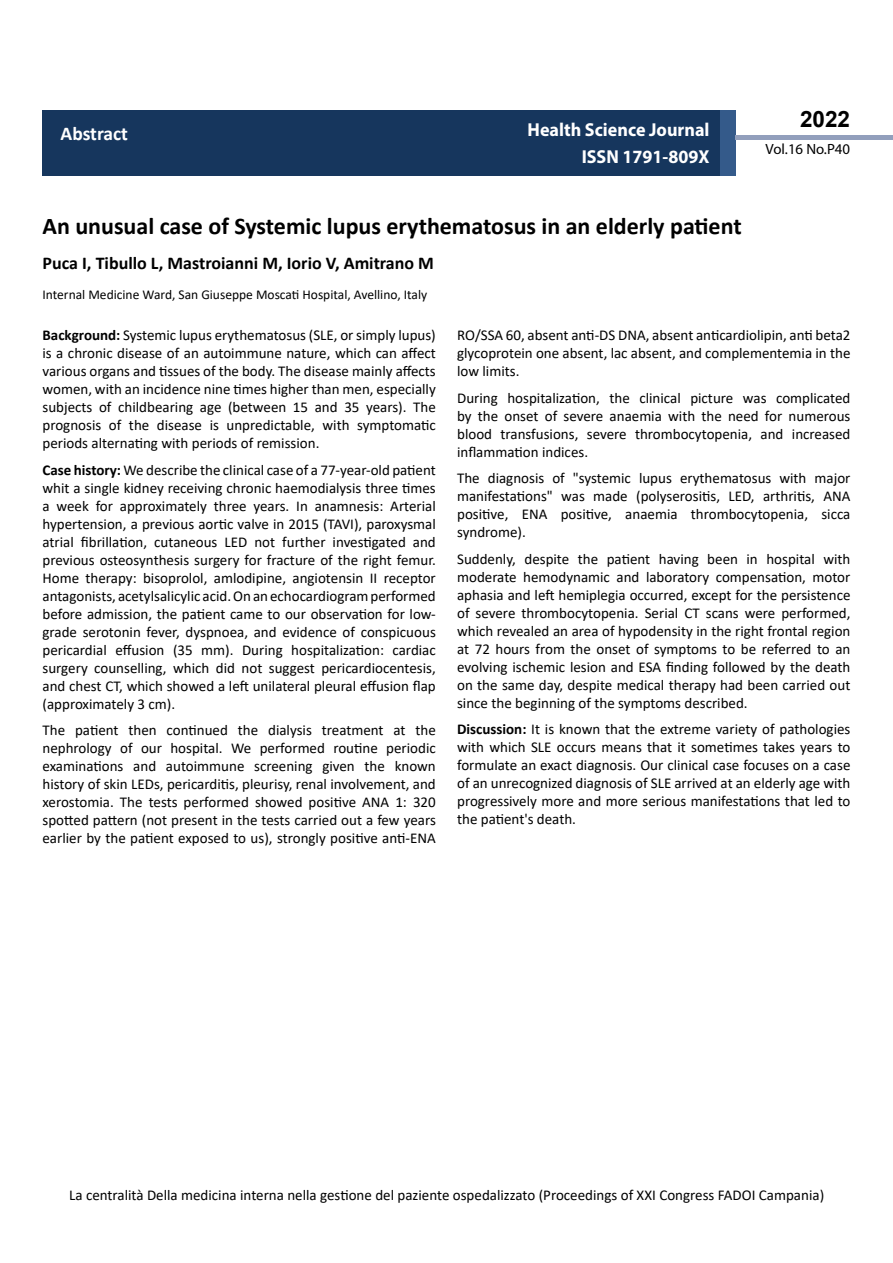
<style>
.page{position:relative;width:893px;height:1263px;background:#fff}
.page>*{position:absolute;margin:0;border:0;box-sizing:border-box;transform-origin:0 0}
.t1{font:700 24px "Calibri";color:#000}
.t2{font:700 22.5px "Arial";color:#000}
.t3{font:700 19.5px "Calibri";color:#fff}
.t4{font:700 18.75px/27.2px "Myriad Pro";color:#fff;text-align:right;scale:.96 1}
.t5{font:700 18px "Calibri";color:#000}
.t6{font:15px/18px "Calibri";color:#000;text-align:justify}
.t7{font:14.85px "Myriad Pro";color:#000}
.t8{font:13.5px "Calibri";color:#000}
.s1{font-weight:700}
</style>
<div class="page">
<div style="left:43px;top:110px;width:678px;height:66px;background:#16365d"></div>
<div style="left:720px;top:110px;width:16px;height:66px;background:#345a8a"></div>
<div style="left:736px;top:135px;width:157px;height:5px;background:#929fbc"></div>
<h3 class="t3" style="left:61px;top:120px;width:69px">Abstract</h3>
<p class="t4" style="left:528px;top:116px;width:191px">Health Science Journal<br>ISSN 1791-809X</p>
<h2 class="t2" style="left:800px;top:104px;width:52px">2022</h2>
<p class="t7" style="left:766px;top:140px;width:86px">Vol.16 No.P40</p>
<h1 class="t1" style="left:43px;top:209px;width:701px">An unusual case of Systemic lupus erythematosus in an elderly patient</h1>
<p class="t5" style="left:43px;top:251px;width:393px">Puca I, Tibullo L, Mastroianni M, Iorio V, Amitrano M</p>
<p class="t8" style="left:43px;top:285px;width:386px">Internal Medicine Ward, San Giuseppe Moscati Hospital, Avellino, Italy</p>
<p class="t6" style="left:43px;top:326px;width:395px"><span class="s1">Background:</span> Systemic lupus erythematosus (SLE, or simply lupus) is a chronic disease of an autoimmune nature, which can affect various organs and tissues of the body. The disease mainly affects women, with an incidence nine times higher than men, especially subjects of childbearing age (between 15 and 35 years). The prognosis of the disease is unpredictable, with symptomatic periods alternating with periods of remission.</p>
<p class="t6" style="left:43px;top:461px;width:395px"><span class="s1">Case history:</span> We describe the clinical case of a 77-year-old patient whit a single kidney receiving chronic haemodialysis three times a week for approximately three years. In anamnesis: Arterial hypertension, a previous aortic valve in 2015 (TAVI), paroxysmal atrial fibrillation, cutaneous LED not further investigated and previous osteosynthesis surgery for fracture of the right femur.<br>Home therapy: bisoprolol, amlodipine, angiotensin II receptor antagonists, acetylsalicylic acid. On an echocardiogram performed before admission, the patient came to our observation for low&shy;grade serotonin fever, dyspnoea, and evidence of conspicuous pericardial effusion (35 mm). During hospitalization: cardiac surgery counselling, which did not suggest pericardiocentesis, and chest CT, which showed a left unilateral pleural effusion flap (approximately 3 cm).</p>
<p class="t6" style="left:43px;top:721px;width:395px">The patient then continued the dialysis treatment at the nephrology of our hospital. We performed routine periodic examinations and autoimmune screening given the known history of skin LEDs, pericarditis, pleurisy, renal involvement, and xerostomia. The tests performed showed positive ANA 1: 320 spotted pattern (not present in the tests carried out a few years earlier by the patient exposed to us), strongly positive anti-ENA</p>
<p class="t6" style="left:457px;top:326px;width:395px">RO/SSA 60, absent anti-DS DNA, absent anticardiolipin, anti beta2 glycoprotein one absent, lac absent, and complementemia in the low limits.</p>
<p class="t6" style="left:457px;top:389px;width:395px">During hospitalization, the clinical picture was complicated by the onset of severe anaemia with the need for numerous blood transfusions, severe thrombocytopenia, and increased inflammation indices.</p>
<p class="t6" style="left:457px;top:469px;width:395px">The diagnosis of "systemic lupus erythematosus with major manifestations" was made (polyserositis, LED, arthritis, ANA positive, ENA positive, anaemia thrombocytopenia, sicca syndrome).</p>
<p class="t6" style="left:457px;top:550px;width:395px">Suddenly, despite the patient having been in hospital with moderate hemodynamic and laboratory compensation, motor aphasia and left hemiplegia occurred, except for the persistence of severe thrombocytopenia. Serial CT scans were performed, which revealed an area of hypodensity in the right frontal region at 72 hours from the onset of symptoms to be referred to an evolving ischemic lesion and ESA finding followed by the death on the same day, despite medical therapy had been carried out since the beginning of the symptoms described.</p>
<p class="t6" style="left:457px;top:720px;width:395px"><span class="s1">Discussion:</span> It is known that the extreme variety of pathologies with which SLE occurs means that it sometimes takes years to formulate an exact diagnosis. Our clinical case focuses on a case of an unrecognized diagnosis of SLE arrived at an elderly age with progressively more and more serious manifestations that led to the patient's death.</p>
<p class="t6" style="left:69px;top:1186px;width:756px">La centralità Della medicina interna nella gestione del paziente ospedalizzato (Proceedings of XXI Congress FADOI Campania)</p>
</div>
